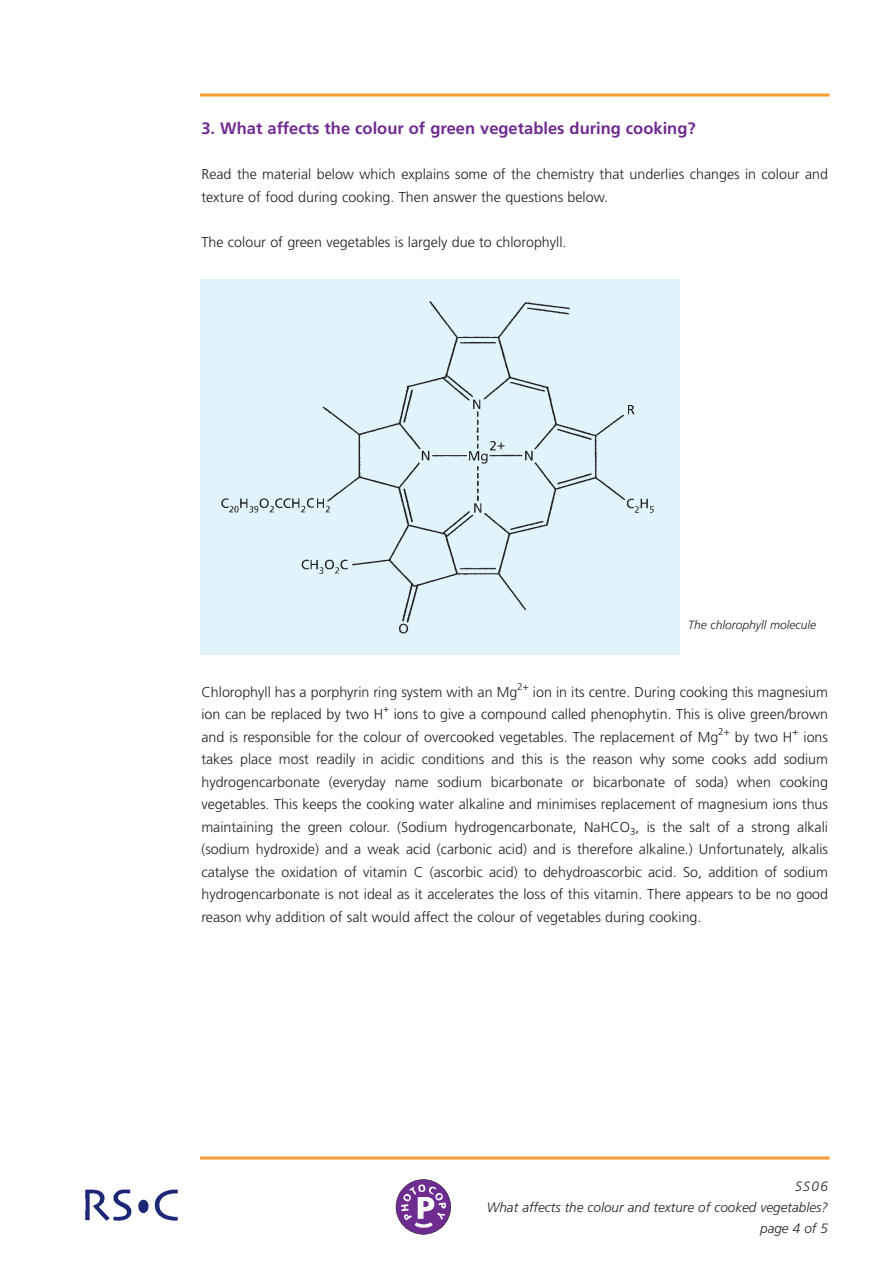
<style>
.page{position:relative;width:893px;height:1263px;background:#fff}
.page>*{position:absolute;margin:0;border:0;box-sizing:border-box;transform-origin:0 0}
.t1{font:700 16.5px "Frutiger";color:#6e2c91}
.t2{font:300 14.25px/22.5px "Frutiger";color:#231f20}
.t3{font:italic 300 13.5px/21px "Frutiger";color:#231f20;text-align:right}
.t4{font:italic 300 12px "Frutiger";color:#231f20}
.t5{font:300 10.05px "Frutiger";color:#231f20}
</style>
<div class="page">
<hr style="left:200px;top:94px;width:629px;height:3px;background:#f99d33">
<img style="left:396px;top:1180px;width:55px;height:54px;border-radius:50%">
<div style="left:395px;top:1179px;width:56px;height:56px;border:1px solid #231f20;border-radius:50%"></div>
<img style="left:85px;top:1189px;width:93px;height:32px">
<div style="left:200px;top:284px;width:479px;height:370px;background:#e1f4fd"></div>
<hr style="left:200px;top:1157px;width:629px;height:3px;background:#f99d33">
<p class="t1" style="left:201px;top:122px;width:495px">3. What affects the colour of green vegetables during cooking?</p>
<p class="t2" style="left:201px;top:164px;width:628px">Read the material below which explains some of the chemistry that underlies changes in colour and texture of food during cooking. Then answer the questions below.</p>
<p class="t2" style="left:201px;top:232px;width:366px">The colour of green vegetables is largely due to chlorophyll.</p>
<p class="t4" style="left:688px;top:620px;width:129px">The chlorophyll molecule</p>
<p class="t2" style="left:201px;top:682px;width:317px">Chlorophyll has a porphyrin ring system with an Mg</p>
<p class="t5" style="left:517px;top:682px;width:13px">2+</p>
<p class="t2" style="left:533px;top:682px;width:297px">ion in its centre. During cooking this magnesium</p>
<p class="t2" style="left:201px;top:704px;width:183px">ion can be replaced by two H</p>
<p class="t5" style="left:383px;top:705px;width:7px">+</p>
<p class="t2" style="left:201px;top:704px;width:628px;text-indent:192px">ions to give a compound called phenophytin. This is olive green/brown and is responsible for the colour of overcooked vegetables. The replacement of Mg</p>
<p class="t5" style="left:718px;top:727px;width:13px">2+</p>
<p class="t2" style="left:734px;top:727px;width:59px">by two H</p>
<p class="t5" style="left:792px;top:727px;width:7px">+</p>
<p class="t2" style="left:201px;top:727px;width:628px;text-align:justify;text-indent:602px">ions takes place most readily in acidic conditions and this is the reason why some cooks add sodium hydrogencarbonate (everyday name sodium bicarbonate or bicarbonate of soda) when cooking vegetables. This keeps the cooking water alkaline and minimises replacement of magnesium ions thus maintaining the green colour. (Sodium hydrogencarbonate, NaHCO<sub>3</sub>, is the salt of a strong alkali (sodium hydroxide) and a weak acid (carbonic acid) and is therefore alkaline.) Unfortunately, alkalis catalyse the oxidation of vitamin C (ascorbic acid) to dehydroascorbic acid. So, addition of sodium hydrogencarbonate is not ideal as it accelerates the loss of this vitamin. There appears to be no good reason why addition of salt would affect the colour of vegetables during cooking.</p>
<p class="t3" style="left:486px;top:1177px;width:343px">SS06<br>What affects the colour and texture of cooked vegetables? page 4 of 5</p>
</div>
